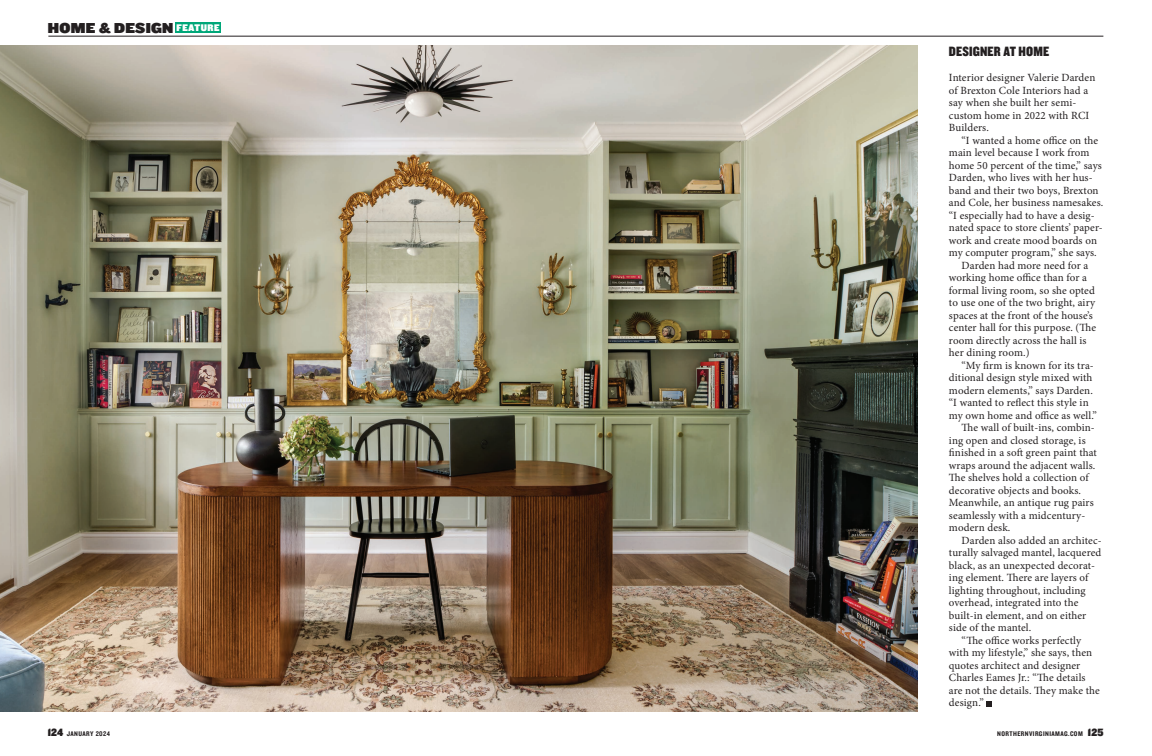
<style>
.page{position:relative;width:1152px;height:756px;background:#fff}
.page>*{position:absolute;margin:0;border:0;box-sizing:border-box;transform-origin:0 0}
.t1{font:15px "Knockout 92 Ultmt Cruiserwt";letter-spacing:.02em;color:#231f20}
.Body_OLD{font:14px "Knockout 70 Full Welterwt";letter-spacing:.01em;color:#231f20}
.Body_OLD-2{font:11px/12.5px "Minion Pro";letter-spacing:.01em;color:#231f20}
.t2{font:10px "Knockout 91 Ultmt Middlewt";letter-spacing:.06em;color:#fff}
.t3{font:7px "Knockout 50 Welterweight";letter-spacing:.06em;color:#231f20}
.s1{font-family:"Knockout 91 Ultmt Middlewt";font-size:11px}
</style>
<div class="page">
<hr style="left:48px;top:36px;width:1055px;height:1px;background:#231f20">
<div style="left:175px;top:22px;width:46px;height:10px;background:#00a779"></div>
<svg style="left:986px;top:701px;width:6px;height:5px"></svg>
<img style="left:0;top:45px;width:918px;height:667px">
<p class="t1" style="left:48px;top:17px;width:127px">HOME &amp; DESIGN</p>
<p class="t2" style="left:177px;top:21px;width:44px">FEATURE</p>
<p class="Body_OLD" style="left:949px;top:43px;width:102px">DESIGNER AT HOME</p>
<p class="Body_OLD-2" style="left:949px;top:71px;width:148px">Interior designer Valerie Darden of Brexton Cole Interiors had a say when she built her semi&shy;custom home in 2022 with RCI<br>Builders.</p>
<p class="Body_OLD-2" style="left:949px;top:134px;width:156px;text-indent:13px">“I wanted a home office on the main level because I work from home 50 percent of the time,” says<br>Darden, who lives with her hus&shy;band and their two boys, Brexton and Cole, her business namesakes. “I especially had to have a desig&shy;nated space to store clients’ paper&shy;work and create mood boards on my computer program,” she says.</p>
<p class="Body_OLD-2" style="left:949px;top:259px;width:149px;text-indent:13px">Darden had more need for a working home office than for a formal living room, so she opted to use one of the two bright, airy spaces at the front of the house’s center hall for this purpose. (The room directly across the hall is her dining room.)</p>
<p class="Body_OLD-2" style="left:949px;top:359px;width:149px;text-indent:13px">“My firm is known for its tra&shy;ditional design style mixed with modern elements,” says Darden. “I wanted to reflect this style in my own home and office as well.”</p>
<p class="Body_OLD-2" style="left:949px;top:421px;width:149px;text-indent:13px">The wall of built-ins, combin&shy;ing open and closed storage, is finished in a soft green paint that wraps around the adjacent walls.<br>The shelves hold a collection of decorative objects and books.<br>Meanwhile, an antique rug pairs seamlessly with a midcentury&shy;modern desk.</p>
<p class="Body_OLD-2" style="left:949px;top:534px;width:154px;text-indent:13px">Darden also added an architec&shy;turally salvaged mantel, lacquered black, as an unexpected decorat&shy;ing element. There are layers of lighting throughout, including overhead, integrated into the built-in element, and on either side of the mantel.</p>
<p class="Body_OLD-2" style="left:949px;top:634px;width:152px;text-indent:13px">“The office works perfectly with my lifestyle,” she says, then quotes architect and designer<br>Charles Eames Jr.: “The details are not the details. They make the design.”</p>
<p class="t3" style="left:48px;top:729px;width:64px"><span class="s1">124</span> JANUARY 2024</p>
<p class="t3" style="left:997px;top:729px;width:108px">NORTHERNVIRGINIAMAG.COM <span class="s1">125</span></p>
</div>
